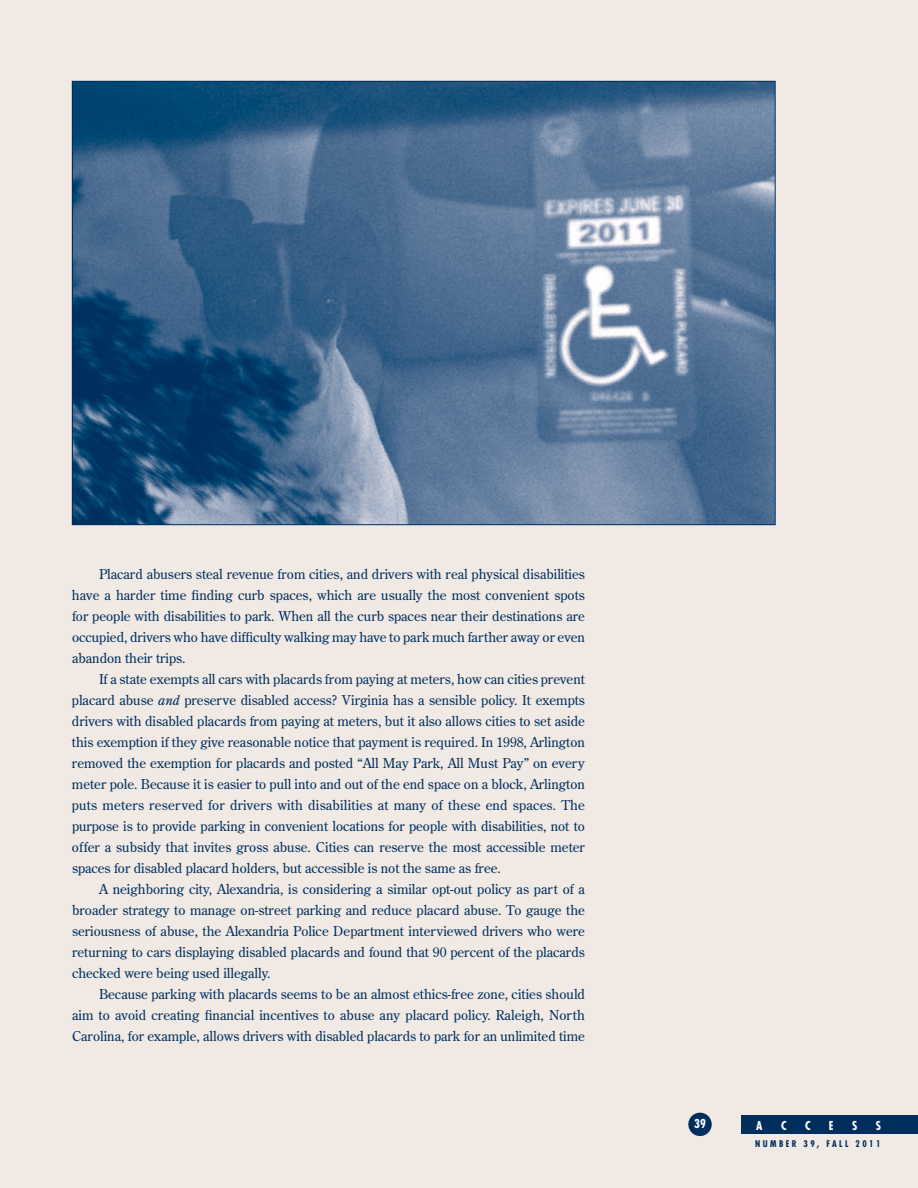
<style>
.page{position:relative;width:918px;height:1188px;background:#f0e9e4}
.page>*{position:absolute;margin:0;border:0;box-sizing:border-box;transform-origin:0 0}
.t1{font:13.5px "Century Old Style";color:#002f5e}
.t2{font:700 condensed 12px "Futura";color:#fff}
.t3{font:700 condensed 9px "Futura";letter-spacing:.27em;color:#002f5e}
.s1{font-style:italic}
</style>
<div class="page">
<div style="left:688px;top:1113px;width:24px;height:23px;background:#002f5e;border-radius:50%"></div>
<div style="left:741px;top:1115px;width:177px;height:19px;background:#002f5e"></div>
<img style="left:74px;top:83px;width:700px;height:440px">
<p class="t1" style="left:99px;top:566px;width:488px">Placard abusers steal revenue from cities, and drivers with real physical disabilities</p>
<p class="t1" style="left:72px;top:587px;width:514px">have a harder time finding curb spaces, which are usually the most convenient spots</p>
<p class="t1" style="left:72px;top:608px;width:515px">for people with disabilities to park. When all the curb spaces near their destinations are</p>
<p class="t1" style="left:72px;top:629px;width:515px">occupied, drivers who have difficulty walking may have to park much farther away or even</p>
<p class="t1" style="left:72px;top:650px;width:115px">abandon their trips.</p>
<p class="t1" style="left:99px;top:671px;width:487px">If a state exempts all cars with placards from paying at meters, how can cities prevent</p>
<p class="t1" style="left:72px;top:692px;width:515px">placard abuse <span class="s1">and</span> preserve disabled access? Virginia has a sensible policy. It exempts</p>
<p class="t1" style="left:72px;top:713px;width:515px">drivers with disabled placards from paying at meters, but it also allows cities to set aside</p>
<p class="t1" style="left:72px;top:734px;width:515px">this exemption if they give reasonable notice that payment is required. In 1998, Arlington</p>
<p class="t1" style="left:72px;top:755px;width:514px">removed the exemption for placards and posted “All May Park, All Must Pay” on every</p>
<p class="t1" style="left:72px;top:776px;width:515px">meter pole. Because it is easier to pull into and out of the end space on a block, Arlington</p>
<p class="t1" style="left:72px;top:797px;width:515px">puts meters reserved for drivers with disabilities at many of these end spaces. The</p>
<p class="t1" style="left:72px;top:818px;width:515px">purpose is to provide parking in convenient locations for people with disabilities, not to</p>
<p class="t1" style="left:72px;top:839px;width:514px">offer a subsidy that invites gross abuse. Cities can reserve the most accessible meter</p>
<p class="t1" style="left:72px;top:860px;width:430px">spaces for disabled placard holders, but accessible is not the same as free.</p>
<p class="t1" style="left:99px;top:881px;width:488px">A neighboring city, Alexandria, is considering a similar opt-out policy as part of a</p>
<p class="t1" style="left:72px;top:902px;width:514px">broader strategy to manage on-street parking and reduce placard abuse. To gauge the</p>
<p class="t1" style="left:72px;top:923px;width:514px">seriousness of abuse, the Alexandria Police Department interviewed drivers who were</p>
<p class="t1" style="left:72px;top:944px;width:515px">returning to cars displaying disabled placards and found that 90 percent of the placards</p>
<p class="t1" style="left:72px;top:965px;width:200px">checked were being used illegally.</p>
<p class="t1" style="left:99px;top:986px;width:488px">Because parking with placards seems to be an almost ethics-free zone, cities should</p>
<p class="t1" style="left:72px;top:1007px;width:515px">aim to avoid creating financial incentives to abuse any placard policy. Raleigh, North</p>
<p class="t1" style="left:72px;top:1028px;width:515px">Carolina, for example, allows drivers with disabled placards to park for an unlimited time</p>
<p class="t2" style="left:694px;top:1118px;width:13px">39</p>
<p class="t2" style="left:756px;top:1120px;width:8px">A</p>
<p class="t2" style="left:781px;top:1120px;width:7px">C</p>
<p class="t2" style="left:805px;top:1120px;width:7px">C</p>
<p class="t2" style="left:829px;top:1120px;width:6px">E</p>
<p class="t2" style="left:852px;top:1120px;width:7px">S</p>
<p class="t2" style="left:876px;top:1120px;width:7px">S</p>
<p class="t3" style="left:755px;top:1140px;width:127px">NUMBER 39, FALL 2011</p>
</div>
